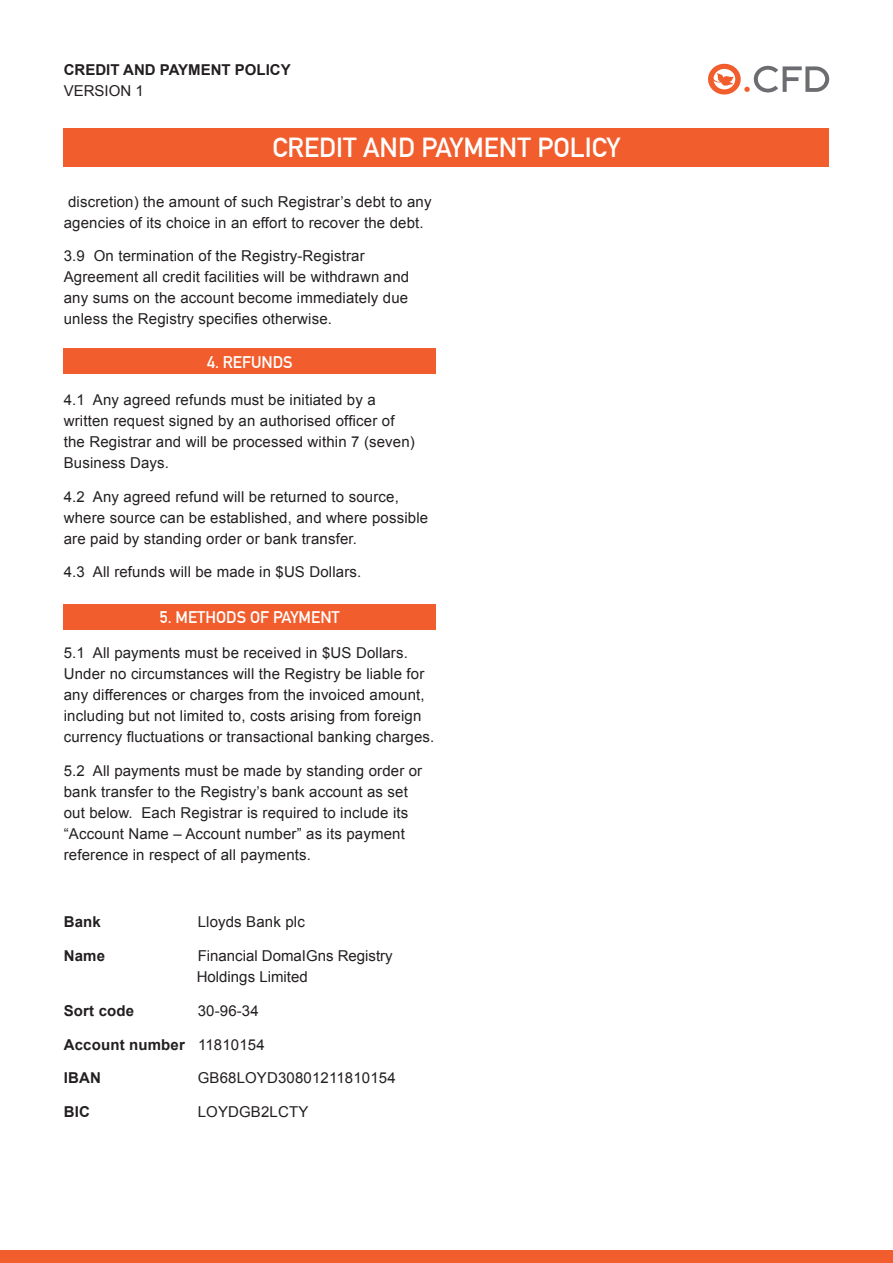
<style>
.page{position:relative;width:893px;height:1263px;background:#fff}
.page>*{position:absolute;margin:0;border:0;box-sizing:border-box;transform-origin:0 0}
.t1{font:700 27px "DIN Alternate";color:#fff}
.t2{font:700 16.5px "DIN Alternate";color:#fff}
.t3{font:15px/21px "Arial";letter-spacing:.01em;color:#231f20}
.t4{font:700 15px "Arial";letter-spacing:.01em;color:#231f20}
.s1{font-weight:400}
</style>
<div class="page">
<div style="left:0;top:1250px;width:893px;height:13px;background:#f15d2c"></div>
<div style="left:64px;top:129px;width:765px;height:38px;background:#f15d2c"></div>
<div style="left:64px;top:349px;width:372px;height:25px;background:#f15d2c"></div>
<div style="left:64px;top:604px;width:372px;height:25px;background:#f15d2c"></div>
<svg style="left:708px;top:64px;width:121px;height:30px"></svg>
<p class="t4" style="left:64px;top:59px;width:228px">CREDIT AND PAYMENT POLICY</p>
<p class="t3" style="left:64px;top:80px;width:82px">VERSION 1</p>
<p class="t1" style="left:273px;top:127px;width:349px">CREDIT AND PAYMENT POLICY</p>
<p class="t3" style="left:64px;top:191px;width:369px">discretion) the amount of such Registrar’s debt to any agencies of its choice in an effort to recover the debt.</p>
<p class="t3" style="left:64px;top:246px;width:347px">3.9 On termination of the Registry-Registrar Agreement all credit facilities will be withdrawn and any sums on the account become immediately due unless the Registry specifies otherwise.</p>
<p class="t2" style="left:207px;top:349px;width:87px">4. REFUNDS</p>
<p class="t3" style="left:64px;top:389px;width:353px">4.1 Any agreed refunds must be initiated by a written request signed by an authorised officer of the Registrar and will be processed within 7 (seven)<br>Business Days.</p>
<p class="t3" style="left:64px;top:486px;width:366px">4.2 Any agreed refund will be returned to source, where source can be established, and where possible are paid by standing order or bank transfer.</p>
<p class="t3" style="left:64px;top:562px;width:299px">4.3 All refunds will be made in $US Dollars.</p>
<p class="t2" style="left:160px;top:605px;width:182px">5. METHODS OF PAYMENT</p>
<p class="t3" style="left:64px;top:642px;width:372px">5.1 All payments must be received in $US Dollars.<br>Under no circumstances will the Registry be liable for any differences or charges from the invoiced amount, including but not limited to, costs arising from foreign currency fluctuations or transactional banking charges.</p>
<p class="t3" style="left:64px;top:760px;width:360px">5.2 All payments must be made by standing order or bank transfer to the Registry’s bank account as set out below. Each Registrar is required to include its “Account Name – Account number” as its payment reference in respect of all payments.</p>
<p class="t4" style="left:64px;top:912px;width:39px">Bank</p>
<p class="t3" style="left:198px;top:911px;width:109px">Lloyds Bank plc</p>
<p class="t4" style="left:64px;top:946px;width:43px">Name</p>
<p class="t3" style="left:198px;top:945px;width:197px">Financial DomaIGns Registry</p>
<p class="t3" style="left:197px;top:966px;width:112px">Holdings Limited</p>
<p class="t4" style="left:64px;top:1000px;width:72px">Sort code</p>
<p class="t3" style="left:198px;top:1000px;width:63px">30-96-34</p>
<p class="t4" style="left:64px;top:1034px;width:202px">Account number <span class="s1">11810154</span></p>
<p class="t4" style="left:64px;top:1068px;width:39px">IBAN</p>
<p class="t3" style="left:198px;top:1068px;width:199px">GB68LOYD30801211810154</p>
<p class="t4" style="left:64px;top:1102px;width:28px">BIC</p>
<p class="t3" style="left:198px;top:1101px;width:112px">LOYDGB2LCTY</p>
</div>
